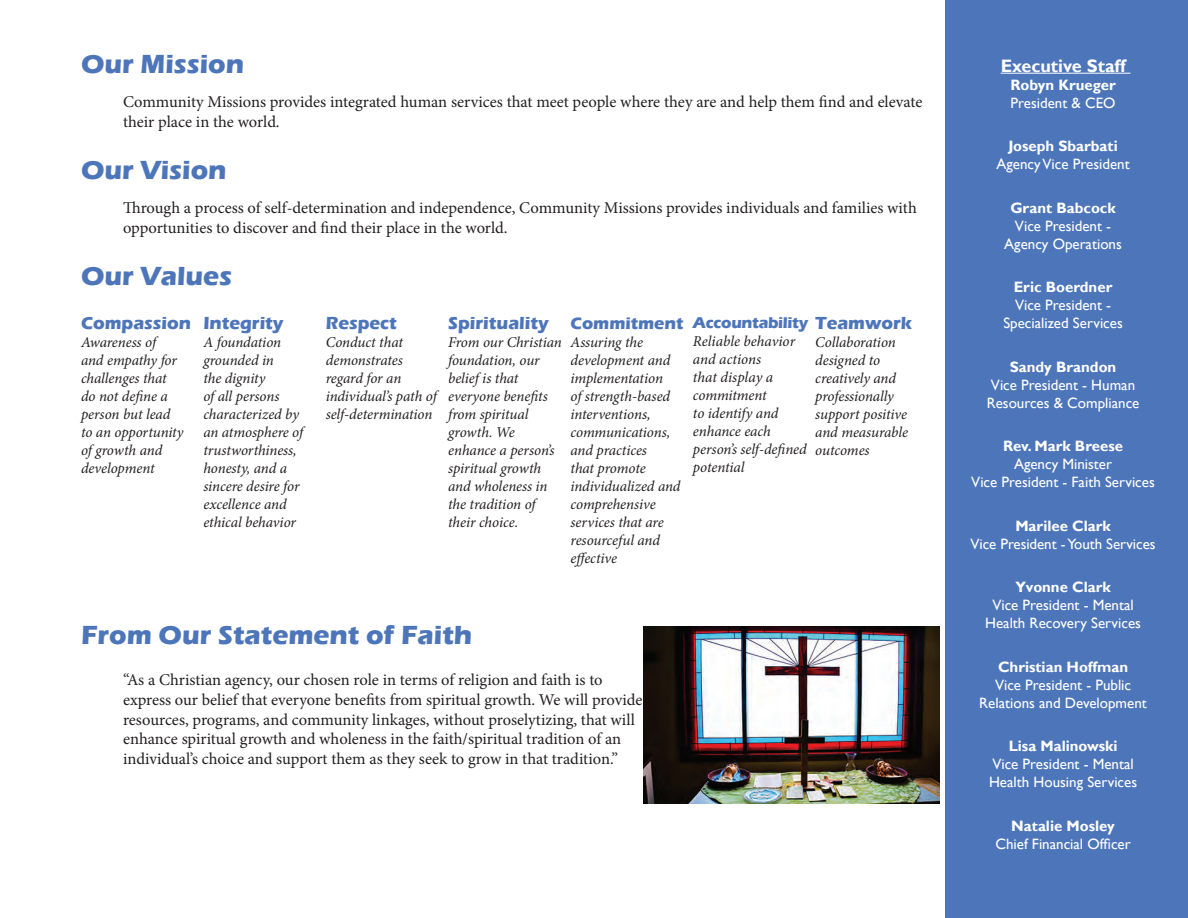
<style>
.page{position:relative;width:1188px;height:918px;background:#fff}
.page>*{position:absolute;margin:0;border:0;box-sizing:border-box;transform-origin:0 0}
.t1{font:700 27px "Eras ITC";color:#4d76ba}
.t2{font:700 18px "Eras ITC";color:#4d76ba}
.t3{font:700 18px "Gill Sans";color:#fff}
.t4{font:700 17.25px "Eras ITC";color:#4d76ba}
.t5{font:16.5px/19.8px "Minion Pro";color:#231f20}
.t6{font:700 16.05px "Eras ITC";letter-spacing:-.02em;color:#4d76ba}
.t7{font:italic 15px/18px "Minion Pro";letter-spacing:-.01em;color:#231f20}
.t8{font:15px/18px "Gill Sans";color:#fff;text-align:center}
.t9{font:700 15px "Gill Sans";color:#fff}
</style>
<div class="page">
<div style="left:945px;top:0;width:243px;height:918px;background:#4d76ba"></div>
<hr style="left:1001px;top:73px;width:129px;height:1px;background:#fff">
<img style="left:644px;top:627px;width:296px;height:177px">
<h1 class="t1" style="left:81px;top:48px;width:165px">Our Mission</h1>
<p class="t5" style="left:123px;top:92px;width:801px">Community Missions provides integrated human services that meet people where they are and help them find and elevate their place in the world.</p>
<h1 class="t1" style="left:81px;top:154px;width:147px">Our Vision</h1>
<p class="t5" style="left:123px;top:198px;width:795px">Through a process of self-determination and independence, Community Missions provides individuals and families with opportunities to discover and find their place in the world.</p>
<h1 class="t1" style="left:81px;top:261px;width:153px">Our Values</h1>
<p class="t2" style="left:81px;top:313px;width:112px">Compassion</p>
<p class="t7" style="left:81px;top:333px;width:104px">Awareness of<br>and empathy for challenges that do not define a person but lead to an opportunity of growth and development</p>
<p class="t6" style="left:693px;top:313px;width:117px">Accountability</p>
<p class="t7" style="left:693px;top:332px;width:115px">Reliable behavior and actions<br>that display a commitment<br>to identify and enhance each person’s self-defined potential</p>
<p class="t4" style="left:571px;top:313px;width:115px">Commitment</p>
<p class="t7" style="left:571px;top:333px;width:112px">Assuring the development and implementation<br>of strength-based interventions, communications, and practices<br>that promote individualized and comprehensive services that are resourceful and effective</p>
<p class="t2" style="left:203px;top:313px;width:82px">Integrity</p>
<p class="t7" style="left:203px;top:333px;width:101px">A foundation grounded in<br>the dignity<br>of all persons characterized by an atmosphere of trustworthiness, honesty, and a sincere desire for excellence and ethical behavior</p>
<p class="t2" style="left:448px;top:313px;width:102px">Spirituality</p>
<p class="t7" style="left:448px;top:333px;width:115px">From our Christian foundation, our belief is that everyone benefits from spiritual growth. We enhance a person’s spiritual growth and wholeness in the tradition of their choice.</p>
<p class="t2" style="left:815px;top:313px;width:98px">Teamwork</p>
<p class="t7" style="left:815px;top:333px;width:94px">Collaboration designed to creatively and professionally support positive and measurable outcomes</p>
<p class="t2" style="left:326px;top:313px;width:73px">Respect</p>
<p class="t7" style="left:326px;top:333px;width:112px">Conduct that demonstrates regard for an individual’s path of self-determination</p>
<h1 class="t1" style="left:81px;top:620px;width:393px">From Our Statement of Faith</h1>
<p class="t5" style="left:123px;top:670px;width:521px">“As a Christian agency, our chosen role in terms of religion and faith is to express our belief that everyone benefits from spiritual growth. We will provide resources, programs, and community linkages, without proselytizing, that will enhance spiritual growth and wholeness in the faith/spiritual tradition of an individual’s choice and support them as they seek to grow in that tradition.”</p>
<p class="t3" style="left:1001px;top:55px;width:126px">Executive Staff</p>
<p class="t9" style="left:1010px;top:76px;width:107px">Robyn Krueger</p>
<p class="t8" style="left:1011px;top:94px;width:107px">President &amp; CEO</p>
<p class="t9" style="left:1008px;top:137px;width:111px">Joseph Sbarbati</p>
<p class="t8" style="left:996px;top:156px;width:135px">Agency Vice President</p>
<p class="t9" style="left:1010px;top:199px;width:107px">Grant Babcock</p>
<p class="t8" style="left:1004px;top:217px;width:119px">Vice President -<br>Agency Operations</p>
<p class="t9" style="left:1014px;top:278px;width:100px">Eric Boerdner</p>
<p class="t8" style="left:1003px;top:297px;width:121px">Vice President -<br>Specialized Services</p>
<p class="t9" style="left:1010px;top:358px;width:108px">Sandy Brandon</p>
<p class="t8" style="left:987px;top:376px;width:154px;text-align:left">Vice President - Human<br>Resources &amp; Compliance</p>
<p class="t9" style="left:1003px;top:437px;width:121px">Rev. Mark Breese</p>
<p class="t8" style="left:971px;top:456px;width:185px">Agency Minister<br>Vice President - Faith Services</p>
<p class="t9" style="left:1015px;top:517px;width:97px">Marilee Clark</p>
<p class="t8" style="left:971px;top:535px;width:187px">Vice President - Youth Services</p>
<p class="t9" style="left:1015px;top:578px;width:97px">Yvonne Clark</p>
<p class="t8" style="left:985px;top:597px;width:157px">Vice President - Mental<br>Health Recovery Services</p>
<p class="t9" style="left:998px;top:658px;width:132px">Christian Hoffman</p>
<p class="t8" style="left:979px;top:676px;width:169px">Vice President - Public<br>Relations and Development</p>
<p class="t9" style="left:1009px;top:737px;width:110px">Lisa Malinowski</p>
<p class="t8" style="left:989px;top:756px;width:150px;text-align:left">Vice President - Mental<br>Health Housing Services</p>
<p class="t9" style="left:1011px;top:817px;width:105px">Natalie Mosley</p>
<p class="t8" style="left:995px;top:835px;width:137px">Chief Financial Officer</p>
</div>
